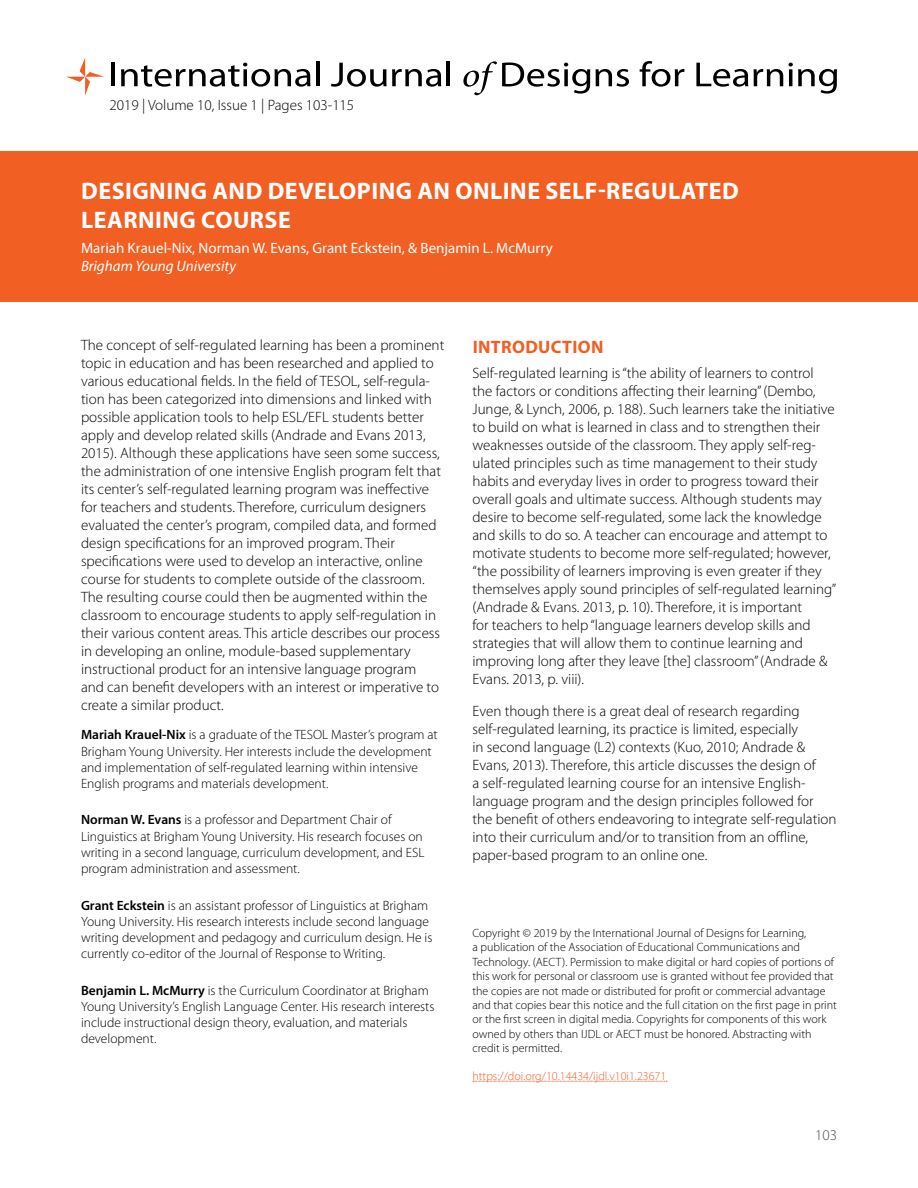
<style>
.page{position:relative;width:918px;height:1188px;background:#fff}
.page>*{position:absolute;margin:0;border:0;box-sizing:border-box;transform-origin:0 0}
.t1{font:700 24px/28.8px "Myriad Pro";letter-spacing:.02em;color:#fff}
.t2{font:700 18px "Myriad Pro";letter-spacing:.02em;color:#f15f22}
.t3{font:300 15px/18px "Myriad Pro";color:#000}
.t4{font:15px "Myriad Pro";color:#fff}
.t5{font:italic 15px "Myriad Pro";color:#fff}
.t6{font:300 15px "Myriad Pro";color:#4d4d4f}
.t7{font:300 13.5px/16.2px "Myriad Pro";color:#000}
.t8{font:300 12px/14.4px "Myriad Pro";color:#000}
.t9{font:300 12px "Myriad Pro";color:#f15f22}
.s1{font-weight:600}
</style>
<div class="page">
<svg style="left:66px;top:58px;width:38px;height:38px"></svg>
<hr style="left:111px;top:63px;width:4px;height:23px;background:#000">
<svg style="left:121px;top:63px;width:190px;height:24px"></svg>
<hr style="left:316px;top:61px;width:3px;height:25px;background:#000">
<svg style="left:331px;top:63px;width:110px;height:24px"></svg>
<hr style="left:447px;top:61px;width:3px;height:25px;background:#000">
<svg style="left:463px;top:61px;width:127px;height:34px"></svg>
<svg style="left:596px;top:69px;width:33px;height:18px"></svg>
<svg style="left:640px;top:61px;width:44px;height:26px"></svg>
<svg style="left:696px;top:63px;width:52px;height:24px"></svg>
<svg style="left:754px;top:69px;width:29px;height:17px"></svg>
<svg style="left:789px;top:63px;width:48px;height:31px"></svg>
<div style="left:0;top:151px;width:918px;height:151px;background:#f15f22"></div>
<svg style="left:473px;top:1081px;width:194px;height:1px"></svg>
<p class="t3" style="left:110px;top:96px;width:246px">2019 | Volume 10, Issue 1 | Pages 103-115</p>
<h1 class="t1" style="left:81px;top:176px;width:659px">DESIGNING AND DEVELOPING AN ONLINE SELF-REGULATED<br>LEARNING COURSE</h1>
<p class="t4" style="left:81px;top:239px;width:473px">Mariah Krauel-Nix, Norman W. Evans, Grant Eckstein, &amp; Benjamin L. McMurry</p>
<p class="t5" style="left:81px;top:257px;width:157px">Brigham Young University</p>
<p class="t3" style="left:81px;top:336px;width:365px">The concept of self-regulated learning has been a prominent topic in education and has been researched and applied to various educational fields. In the field of TESOL, self-regula&shy;tion has been categorized into dimensions and linked with possible application tools to help ESL/EFL students better apply and develop related skills (Andrade and Evans 2013, 2015). Although these applications have seen some success, the administration of one intensive English program felt that its center’s self-regulated learning program was ineffective for teachers and students. Therefore, curriculum designers evaluated the center’s program, compiled data, and formed design specifications for an improved program. Their specifications were used to develop an interactive, online course for students to complete outside of the classroom.<br>The resulting course could then be augmented within the classroom to encourage students to apply self-regulation in their various content areas. This article describes our process in developing an online, module-based supplementary instructional product for an intensive language program<br>and can benefit developers with an interest or imperative to create a similar product.</p>
<p class="t7" style="left:81px;top:727px;width:358px"><span class="s1">Mariah Krauel-Nix</span> is a graduate of the TESOL Master’s program at Brigham Young University. Her interests include the development and implementation of self-regulated learning within intensive English programs and materials development.</p>
<p class="t7" style="left:81px;top:812px;width:345px"><span class="s1">Norman W. Evans</span> is a professor and Department Chair of Linguistics at Brigham Young University. His research focuses on writing in a second language, curriculum development, and ESL program administration and assessment.</p>
<p class="t7" style="left:81px;top:897px;width:353px"><span class="s1">Grant Eckstein</span> is an assistant professor of Linguistics at Brigham Young University. His research interests include second language writing development and pedagogy and curriculum design. He is currently co-editor of the Journal of Response to Writing.</p>
<p class="t7" style="left:81px;top:982px;width:355px"><span class="s1">Benjamin L. McMurry</span> is the Curriculum Coordinator at Brigham Young University’s English Language Center. His research interests include instructional design theory, evaluation, and materials development.</p>
<p class="t2" style="left:473px;top:336px;width:132px">INTRODUCTION</p>
<p class="t3" style="left:472px;top:364px;width:365px">Self-regulated learning is “the ability of learners to control the factors or conditions affecting their learning” (Dembo, Junge, &amp; Lynch, 2006, p. 188). Such learners take the initiative to build on what is learned in class and to strengthen their weaknesses outside of the classroom. They apply self-reg&shy;ulated principles such as time management to their study habits and everyday lives in order to progress toward their overall goals and ultimate success. Although students may desire to become self-regulated, some lack the knowledge and skills to do so. A teacher can encourage and attempt to motivate students to become more self-regulated; however, “the possibility of learners improving is even greater if they themselves apply sound principles of self-regulated learning” (Andrade &amp; Evans. 2013, p. 10). Therefore, it is important<br>for teachers to help “language learners develop skills and strategies that will allow them to continue learning and improving long after they leave [the] classroom” (Andrade &amp; Evans. 2013, p. viii).</p>
<p class="t3" style="left:472px;top:702px;width:366px">Even though there is a great deal of research regarding self-regulated learning, its practice is limited, especially<br>in second language (L2) contexts (Kuo, 2010; Andrade &amp; Evans, 2013). Therefore, this article discusses the design of<br>a self-regulated learning course for an intensive English&shy;language program and the design principles followed for the benefit of others endeavoring to integrate self-regulation into their curriculum and/or to transition from an offline, paper-based program to an online one.</p>
<p class="t8" style="left:472px;top:926px;width:366px">Copyright © 2019 by the International Journal of Designs for Learning,<br>a publication of the Association of Educational Communications and Technology. (AECT). Permission to make digital or hard copies of portions of this work for personal or classroom use is granted without fee provided that the copies are not made or distributed for profit or commercial advantage and that copies bear this notice and the full citation on the first page in print or the first screen in digital media. Copyrights for components of this work owned by others than IJDL or AECT must be honored. Abstracting with credit is permitted.</p>
<p class="t9" style="left:472px;top:1069px;width:195px">https://doi.org/10.14434/ijdl.v10i1.23671</p>
<p class="t6" style="left:815px;top:1126px;width:23px">103</p>
</div>
